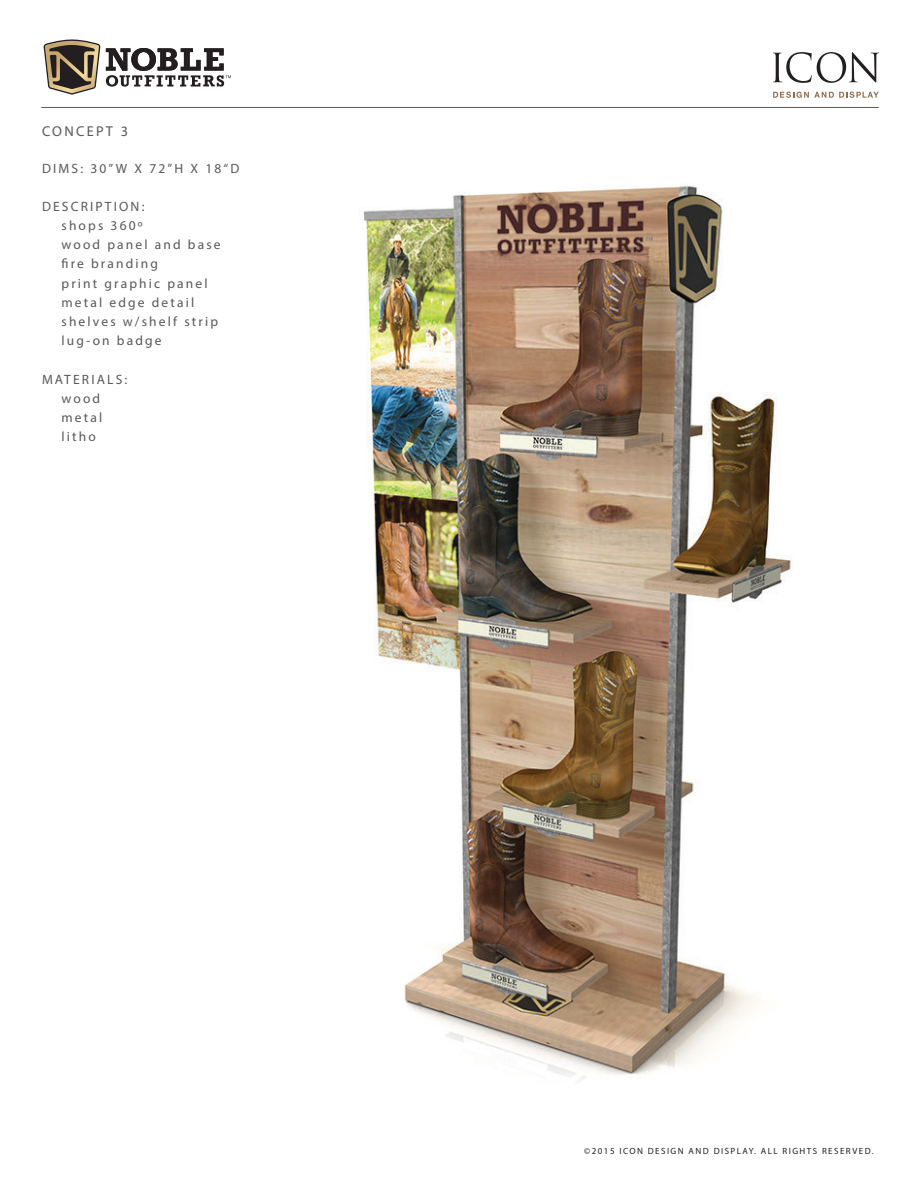
<style>
.page{position:relative;width:918px;height:1188px;background:#fff}
.page>*{position:absolute;margin:0;border:0;box-sizing:border-box;transform-origin:0 0}
.t1{font:14.25px "Myriad Pro";letter-spacing:.16em;color:#57585a}
.t2{font:13.5px/19.2px "Myriad Pro";letter-spacing:.16em;color:#57585a}
.t3{font:9px "Myriad Pro";letter-spacing:.16em;color:#231f20}
</style>
<div class="page">
<hr style="left:41px;top:107px;width:838px;height:1px;background:#57585a">
<svg style="left:773px;top:92px;width:106px;height:6px"></svg>
<svg style="left:773px;top:52px;width:106px;height:31px"></svg>
<svg style="left:44px;top:40px;width:56px;height:55px;background:#857865"></svg>
<svg style="left:106px;top:48px;width:125px;height:39px"></svg>
<img style="left:363px;top:186px;width:428px;height:895px">
<p class="t1" style="left:42px;top:123px;width:88px">CONCEPT 3</p>
<p class="t2" style="left:42px;top:158px;width:199px">DIMS: 30”W X 72”H X 18“D</p>
<p class="t2" style="left:42px;top:197px;width:104px">DESCRIPTION:</p>
<p class="t2" style="left:62px;top:216px;width:83px">shops 360º</p>
<p class="t2" style="left:62px;top:235px;width:161px">wood panel and base</p>
<p class="t2" style="left:71px;top:254px;width:89px">re branding</p>
<p class="t2" style="left:62px;top:273px;width:148px">print graphic panel</p>
<p class="t2" style="left:62px;top:293px;width:134px">metal edge detail</p>
<p class="t2" style="left:62px;top:312px;width:158px">shelves w/shelf strip</p>
<p class="t2" style="left:62px;top:331px;width:102px">lug-on badge</p>
<p class="t2" style="left:62px;top:369px;width:67px;text-indent:-19px">MATERIALS: wood metal litho</p>
<p class="t3" style="left:584px;top:1145px;width:291px">©2015 ICON DESIGN AND DISPLAY. ALL RIGHTS RESERVED.</p>
</div>
